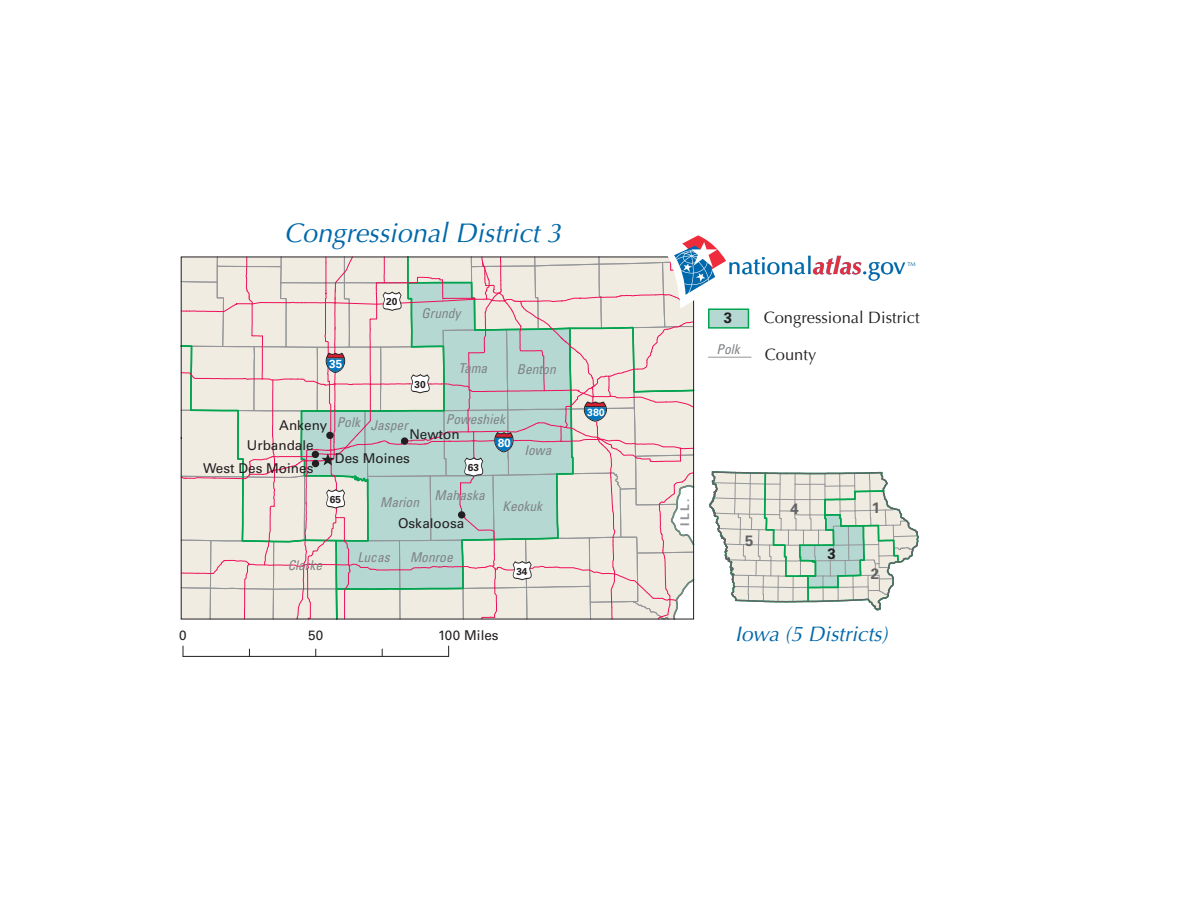
<style>
.page{position:relative;width:1188px;height:918px;background:#fff}
.page>*{position:absolute;margin:0;border:0;box-sizing:border-box;transform-origin:0 0}
.t1{font:italic 27px "Optima";color:#0068ab}
.t2{font:24.3px "Optima";color:#0068ab}
.t3{font:italic 21px "Optima";color:#0068ab}
.t4{font:16.5px "Optima";color:#231f20}
.t5{font:700 15px "Univers";color:#636366}
.t6{font:700 15px "Univers";color:#231f20}
.t7{font:italic condensed 13.5px "Univers";color:#808285}
.t8{font:13.5px "Univers";color:#231f20}
.t9{font:700 12px "Univers";color:#939598}
.t10{font:700 11.7px "Univers";color:#fff}
.t11{font:700 10.5px "Univers";color:#fff}
.t12{font:700 10.05px "Univers";color:#231f20}
.t13{font:5.7px "Optima";color:#0068ab}
.s1{font-weight:700;font-style:italic}
</style>
<div class="page">
<svg style="left:182px;top:645px;width:267px;height:12px"></svg>
<svg style="left:180px;top:235px;width:739px;height:385px"></svg>
<p class="t1" style="left:284px;top:218px;width:279px">Congressional District 3</p>
<p class="t12" style="left:386px;top:296px;width:13px">20</p>
<p class="t2" style="left:728px;top:252px;width:179px">national<span class="s1">atlas</span>.gov</p>
<p class="t13" style="left:907px;top:261px;width:10px">TM</p>
<p class="t7" style="left:422px;top:305px;width:40px">Grundy</p>
<p class="t6" style="left:724px;top:309px;width:10px">3</p>
<p class="t4" style="left:764px;top:308px;width:157px">Congressional District</p>
<p class="t7" style="left:717px;top:341px;width:25px">Polk</p>
<p class="t4" style="left:765px;top:344px;width:53px">County</p>
<p class="t10" style="left:329px;top:357px;width:15px">35</p>
<p class="t7" style="left:458px;top:359px;width:30px">Tama</p>
<p class="t7" style="left:517px;top:361px;width:41px">Benton</p>
<p class="t12" style="left:414px;top:378px;width:13px">30</p>
<p class="t7" style="left:337px;top:413px;width:25px">Polk</p>
<p class="t7" style="left:446px;top:411px;width:61px">Poweshiek</p>
<p class="t11" style="left:587px;top:406px;width:19px">380</p>
<p class="t8" style="left:279px;top:417px;width:50px">Ankeny</p>
<p class="t7" style="left:370px;top:417px;width:39px">Jasper</p>
<p class="t8" style="left:409px;top:426px;width:52px">Newton</p>
<p class="t8" style="left:247px;top:437px;width:68px">Urbandale</p>
<p class="t10" style="left:498px;top:436px;width:15px">80</p>
<p class="t7" style="left:524px;top:441px;width:28px">Iowa</p>
<p class="t8" style="left:335px;top:451px;width:77px">Des Moines</p>
<p class="t8" style="left:203px;top:461px;width:112px">West Des Moines</p>
<p class="t12" style="left:468px;top:462px;width:13px">63</p>
<p class="t12" style="left:330px;top:493px;width:13px">65</p>
<p class="t7" style="left:288px;top:556px;width:36px">Clarke</p>
<p class="t7" style="left:435px;top:486px;width:52px">Mahaska</p>
<p class="t7" style="left:380px;top:493px;width:40px">Marion</p>
<p class="t7" style="left:503px;top:498px;width:41px">Keokuk</p>
<p class="t5" style="left:791px;top:500px;width:10px">4</p>
<p class="t5" style="left:872px;top:499px;width:10px">1</p>
<p class="t8" style="left:398px;top:515px;width:68px">Oskaloosa</p>
<p class="t5" style="left:745px;top:532px;width:10px">5</p>
<p class="t7" style="left:358px;top:549px;width:34px">Lucas</p>
<p class="t7" style="left:410px;top:549px;width:44px">Monroe</p>
<p class="t6" style="left:828px;top:545px;width:10px">3</p>
<p class="t9" style="left:678px;top:526px;width:29px;rotate:-90deg">ILL.</p>
<p class="t12" style="left:516px;top:565px;width:13px">34</p>
<p class="t5" style="left:871px;top:565px;width:10px">2</p>
<p class="t8" style="left:179px;top:627px;width:9px">0</p>
<p class="t8" style="left:308px;top:627px;width:17px">50</p>
<p class="t8" style="left:438px;top:628px;width:62px">100 Miles</p>
<p class="t3" style="left:735px;top:622px;width:154px">Iowa (5 Districts)</p>
</div>
